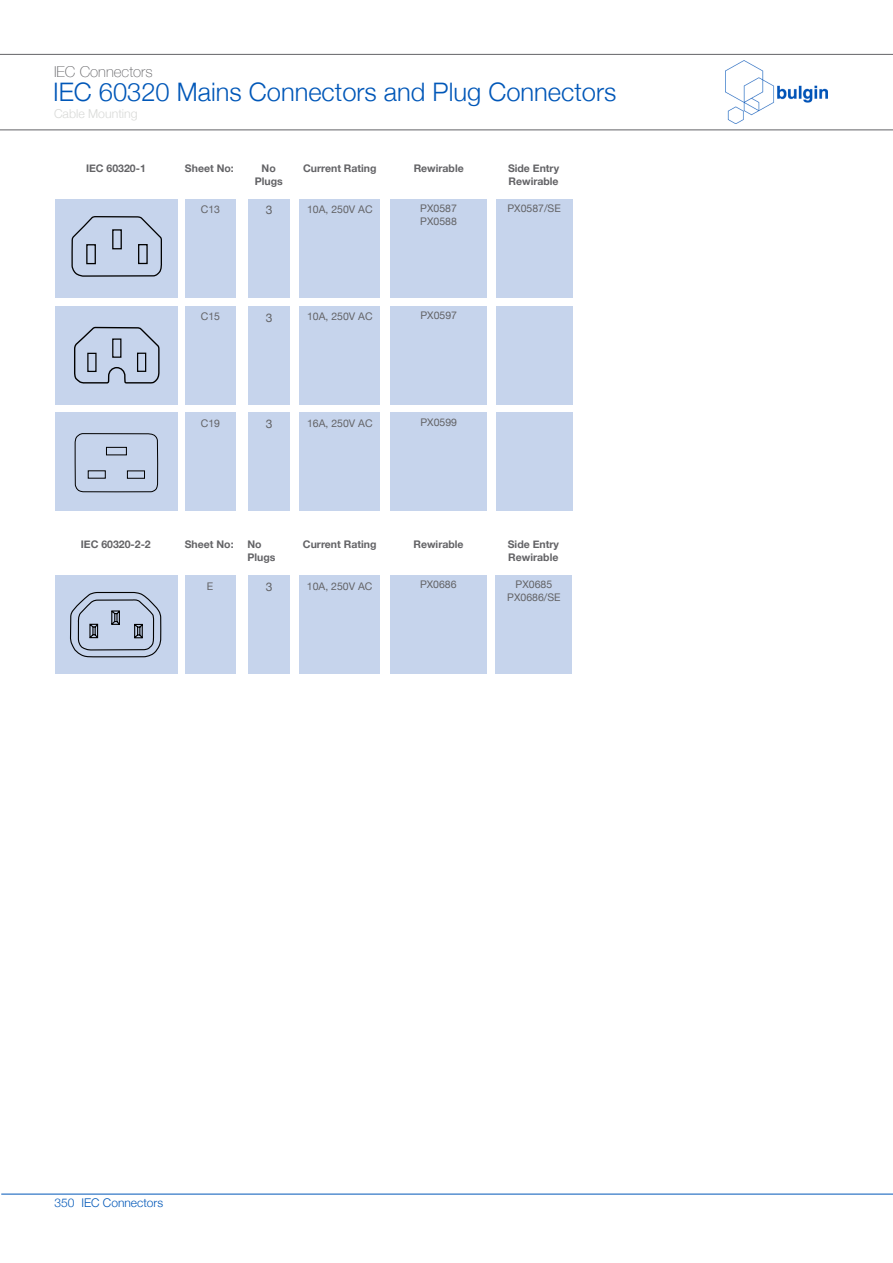
<style>
.page{position:relative;width:893px;height:1263px;background:#fff}
.page>*{position:absolute;margin:0;border:0;box-sizing:border-box;transform-origin:0 0}
.t1{font:300 25.5px "Helvetica Neue";color:#0057b8}
.t2{font:100 15px "Helvetica Neue";color:#636366}
.t3{font:300 12.3px "Helvetica Neue";color:#d8d9d7}
.t4{font:300 12px "Helvetica Neue";color:#0057b8}
.t5{font:12px "Helvetica Neue";color:#636366}
.t6{font:700 10.5px/12.6px "Helvetica Neue";color:#636366}
.t7{font:10.5px "Helvetica Neue";color:#636366}
</style>
<div class="page">
<hr style="left:1px;top:1194px;width:892px;height:1px;background:#0057b8">
<img style="left:726px;top:61px;width:101px;height:63px">
<hr style="left:0;top:54px;width:893px;height:1px;background:#636366">
<hr style="left:0;top:129px;width:893px;height:1px;background:#636366">
<div style="left:55px;top:199px;width:123px;height:98px;background:#c6d4ec"></div>
<div style="left:55px;top:306px;width:123px;height:99px;background:#c6d4ec"></div>
<div style="left:55px;top:412px;width:123px;height:99px;background:#c6d4ec"></div>
<div style="left:185px;top:199px;width:51px;height:98px;background:#c6d4ec"></div>
<div style="left:185px;top:306px;width:51px;height:99px;background:#c6d4ec"></div>
<div style="left:185px;top:412px;width:51px;height:99px;background:#c6d4ec"></div>
<div style="left:248px;top:199px;width:42px;height:98px;background:#c6d4ec"></div>
<div style="left:248px;top:306px;width:42px;height:99px;background:#c6d4ec"></div>
<div style="left:248px;top:412px;width:42px;height:99px;background:#c6d4ec"></div>
<div style="left:390px;top:199px;width:97px;height:98px;background:#c6d4ec"></div>
<div style="left:390px;top:306px;width:97px;height:99px;background:#c6d4ec"></div>
<div style="left:390px;top:412px;width:97px;height:99px;background:#c6d4ec"></div>
<div style="left:496px;top:199px;width:76px;height:98px;background:#c6d4ec"></div>
<div style="left:496px;top:306px;width:76px;height:99px;background:#c6d4ec"></div>
<div style="left:496px;top:412px;width:76px;height:99px;background:#c6d4ec"></div>
<div style="left:300px;top:199px;width:80px;height:98px;background:#c6d4ec"></div>
<div style="left:300px;top:306px;width:80px;height:99px;background:#c6d4ec"></div>
<div style="left:300px;top:412px;width:80px;height:99px;background:#c6d4ec"></div>
<div style="left:55px;top:575px;width:123px;height:99px;background:#c6d4ec"></div>
<div style="left:185px;top:575px;width:51px;height:99px;background:#c6d4ec"></div>
<div style="left:248px;top:575px;width:42px;height:99px;background:#c6d4ec"></div>
<div style="left:390px;top:575px;width:96px;height:99px;background:#c6d4ec"></div>
<div style="left:496px;top:575px;width:76px;height:99px;background:#c6d4ec"></div>
<div style="left:300px;top:575px;width:80px;height:99px;background:#c6d4ec"></div>
<svg style="left:71px;top:216px;width:91px;height:61px"></svg>
<svg style="left:74px;top:327px;width:86px;height:57px"></svg>
<svg style="left:75px;top:433px;width:83px;height:59px"></svg>
<svg style="left:70px;top:592px;width:91px;height:65px"></svg>
<p class="t2" style="left:54px;top:60px;width:100px">IEC Connectors</p>
<p class="t1" style="left:53px;top:72px;width:565px">IEC 60320 Mains Connectors and Plug Connectors</p>
<p class="t3" style="left:54px;top:104px;width:85px">Cable Mounting</p>
<p class="t6" style="left:86px;top:162px;width:61px">IEC 60320-1</p>
<p class="t6" style="left:185px;top:162px;width:50px">Sheet No:</p>
<p class="t7" style="left:201px;top:202px;width:21px">C13</p>
<p class="t6" style="left:255px;top:162px;width:29px;text-align:center">No<br>Plugs</p>
<p class="t5" style="left:266px;top:202px;width:8px">3</p>
<p class="t6" style="left:303px;top:162px;width:75px">Current Rating</p>
<p class="t7" style="left:307px;top:202px;width:67px">10A, 250V AC</p>
<p class="t6" style="left:414px;top:162px;width:52px">Rewirable</p>
<p class="t7" style="left:420px;top:201px;width:38px">PX0587</p>
<p class="t7" style="left:420px;top:213px;width:38px">PX0588</p>
<p class="t6" style="left:508px;top:162px;width:53px">Side Entry<br>Rewirable</p>
<p class="t7" style="left:507px;top:201px;width:55px">PX0587/SE</p>
<p class="t7" style="left:201px;top:309px;width:21px">C15</p>
<p class="t5" style="left:266px;top:309px;width:8px">3</p>
<p class="t7" style="left:307px;top:309px;width:67px">10A, 250V AC</p>
<p class="t7" style="left:420px;top:308px;width:38px">PX0597</p>
<p class="t7" style="left:201px;top:415px;width:21px">C19</p>
<p class="t5" style="left:266px;top:415px;width:8px">3</p>
<p class="t7" style="left:307px;top:415px;width:67px">16A, 250V AC</p>
<p class="t7" style="left:420px;top:414px;width:38px">PX0599</p>
<p class="t6" style="left:81px;top:539px;width:72px">IEC 60320-2-2</p>
<p class="t6" style="left:185px;top:539px;width:50px">Sheet No:</p>
<p class="t7" style="left:207px;top:578px;width:8px">E</p>
<p class="t6" style="left:247px;top:539px;width:29px">No<br>Plugs</p>
<p class="t5" style="left:266px;top:578px;width:8px">3</p>
<p class="t6" style="left:303px;top:539px;width:75px">Current Rating</p>
<p class="t7" style="left:307px;top:578px;width:67px">10A, 250V AC</p>
<p class="t6" style="left:413px;top:539px;width:52px">Rewirable</p>
<p class="t7" style="left:420px;top:577px;width:38px">PX0686</p>
<p class="t6" style="left:508px;top:539px;width:53px">Side Entry<br>Rewirable</p>
<p class="t7" style="left:516px;top:577px;width:38px">PX0685</p>
<p class="t7" style="left:507px;top:590px;width:55px">PX0686/SE</p>
<p class="t4" style="left:55px;top:1193px;width:110px">350 IEC Connectors</p>
</div>
